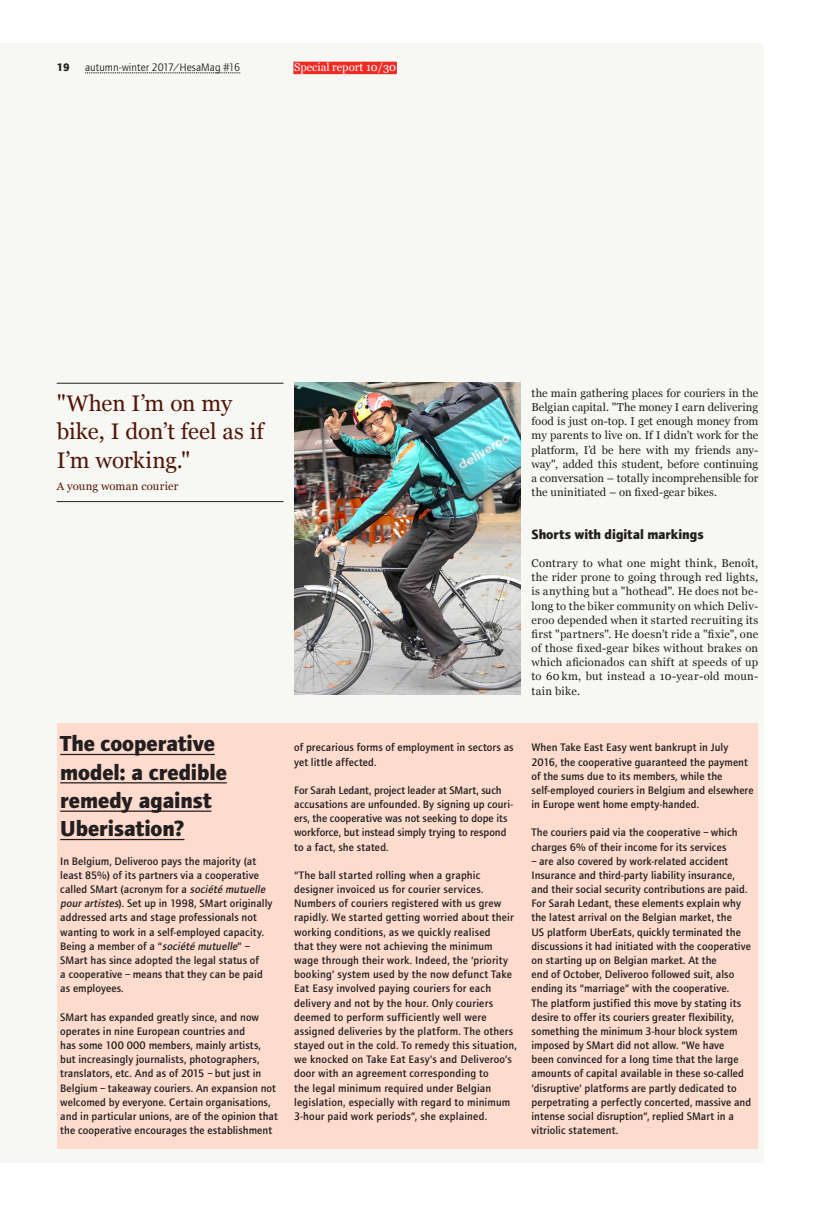
<style>
.page{position:relative;width:815px;height:1205px;background:#fff}
.page>*{position:absolute;margin:0;border:0;box-sizing:border-box;transform-origin:0 0}
.HM___Encadré_Titre{font:22.5px/28.4px "etui Foundry Journal bold";letter-spacing:-.005em;color:#231f20}
.HM___Exergue{font:22.5px/28.4px "Georgia";letter-spacing:-.005em;color:#511607}
.HM___Titre_5_Bold{font:13.75px "etui Foundry Journal bold";color:#231f20}
.HM___Encadré_Body{font:11.25px/14.1px "etui Foundry Journal Medium";letter-spacing:.01em;color:#231f20}
.HM___Body_G_9__Just{font:11.25px/14.1px "Georgia";letter-spacing:.015em;color:#231f20;text-align:justify}
.t1{font:11.25px "etui Foundry Journal book";letter-spacing:.005em;color:#231f20}
.HM___Exergue-2{font:11.25px "Georgia";letter-spacing:.01em;color:#511607}
.HM___Rubrique{font:11.25px "Georgia";color:#fff}
.t2{font:11.25px "etui Foundry Journal bold";color:#231f20}
.s1{font-style:italic}
</style>
<div class="page">
<div style="left:0;top:43px;width:764px;height:1119px;background:#f7f7f3"></div>
<svg style="left:85px;top:73px;width:155px;height:1px"></svg>
<div style="left:257px;top:723px;width:97px;height:425px;background:#fddbcd"></div>
<div style="left:478px;top:723px;width:97px;height:425px;background:#fddbcd"></div>
<div style="left:57px;top:723px;width:226px;height:425px;background:#fddbcd"></div>
<hr style="left:60px;top:754px;width:155px;height:1px;background:#231f20">
<hr style="left:60px;top:782px;width:167px;height:1px;background:#231f20">
<hr style="left:60px;top:810px;width:151px;height:2px;background:#231f20">
<hr style="left:60px;top:839px;width:125px;height:1px;background:#231f20">
<div style="left:294px;top:723px;width:227px;height:425px;background:#fddbcd"></div>
<div style="left:531px;top:723px;width:227px;height:425px;background:#fddbcd"></div>
<hr style="left:57px;top:383px;width:226px;height:1px;background:#231f20">
<hr style="left:57px;top:501px;width:226px;height:1px;background:#231f20">
<div style="left:293px;top:62px;width:104px;height:12px;background:#ee2a23"></div>
<img style="left:294px;top:383px;width:227px;height:311px">
<p class="t2" style="left:57px;top:60px;width:15px">19</p>
<p class="t1" style="left:85px;top:61px;width:157px">autumn-winter 2017/HesaMag #16</p>
<p class="HM___Rubrique" style="left:294px;top:59px;width:104px">Special report 10/30</p>
<p class="HM___Exergue" style="left:57px;top:388px;width:209px">"When I’m on my bike, I don’t feel as if<br>I’m working."</p>
<p class="HM___Exergue-2" style="left:57px;top:478px;width:123px">A young woman courier</p>
<p class="HM___Encadré_Titre" style="left:60px;top:729px;width:168px">The cooperative model: a credible remedy against<br>Uberisation?</p>
<p class="HM___Encadré_Body" style="left:60px;top:854px;width:214px">In Belgium, Deliveroo pays the majority (at least 85%) of its partners via a cooperative called SMart (acronym for a <span class="s1">société mutuelle pourartistes</span>). Set up in 1998, SMart originally addressed arts and stage professionals not wanting to work in a self-employed capacity.<br>B e i n g a m e m b e r o f a “ <span class="s1">société mutuelle</span>” – SMart has since adopted the legal status of<br>a cooperative – means that they can be paid as employees.</p>
<p class="HM___Encadré_Body" style="left:60px;top:1010px;width:219px">SMart has expanded greatly since, and now operates in nine European countries and<br>has some 100 000 members, mainly artists, but increasingly journalists, photographers, translators, etc. And as of 2015 – but just in Belgium – takeaway couriers. An expansion not welcomed by everyone. Certain organisations, and in particular unions, are of the opinion that the cooperative encourages the establishment</p>
<p class="HM___Body_G_9__Just" style="left:531px;top:385px;width:228px">the main gathering places for couriers in the Belgian capital. "The money I earn delivering food is just on-top. I get enough money from my parents to live on. If I didn’t work for the platform, I’d be here with my friends any&shy;way", added this student, before continuing a conversation – totally incomprehensible for the uninitiated – on fixed-gear bikes.</p>
<p class="HM___Titre_5_Bold" style="left:531px;top:526px;width:174px">Shorts with digital markings</p>
<p class="HM___Body_G_9__Just" style="left:531px;top:556px;width:228px">Contrary to what one might think, Benoît, the rider prone to going through red lights, is anything but a "hothead". He does not be&shy;long to the biker community on which Deliv&shy;eroo depended when it started recruiting its first "partners". He doesn’t ride a "fixie", one of those fixed-gear bikes without brakes on which aficionados can shift at speeds of up to 60 km, but instead a 10-year-old moun&shy;tain bike.</p>
<p class="HM___Encadré_Body" style="left:294px;top:740px;width:221px">of precarious forms of employment in sectors as yet little affected.</p>
<p class="HM___Encadré_Body" style="left:294px;top:783px;width:220px">For Sarah Ledant, project leader at SMart, such accusations are unfounded. By signing up couri&shy;ers, the cooperative was not seeking to dope its workforce, but instead simply trying to respond to a fact, she stated.</p>
<p class="HM___Encadré_Body" style="left:294px;top:868px;width:224px">“The ball started rolling when a graphic designer invoiced us for courier services.<br>Numbers of couriers registered with us grew rapidly. We started getting worried about their working conditions, as we quickly realised<br>that they were not achieving the minimum wage through their work. Indeed, the ‘priority booking’ system used by the now defunct Take Eat Easy involved paying couriers for each delivery and not by the hour. Only couriers deemed to perform sufficiently well were assigned deliveries by the platform. The others stayed out in the cold. To remedy this situation, we knocked on Take Eat Easy’s and Deliveroo’s door with an agreement corresponding to<br>the legal minimum required under Belgian legislation, especially with regard to minimum 3-hour paid work periods”, she explained.</p>
<p class="HM___Encadré_Body" style="left:531px;top:740px;width:224px">When Take East Easy went bankrupt in July 2016, the cooperative guaranteed the payment of the sums due to its members, while the self-employed couriers in Belgium and elsewhere in Europe went home empty-handed.</p>
<p class="HM___Encadré_Body" style="left:531px;top:826px;width:208px">The couriers paid via the cooperative – which charges 6% of their income for its services</p>
<p class="HM___Encadré_Body" style="left:531px;top:854px;width:221px">– are also covered by work-related accident Insurance and third-party liability insurance, and their social security contributions are paid.<br>For Sarah Ledant, these elements explain why the latest arrival on the Belgian market, the<br>US platform UberEats, quickly terminated the discussions it had initiated with the cooperative on starting up on Belgian market. At the<br>end of October, Deliveroo followed suit, also ending its “marriage” with the cooperative.<br>The platform justified this move by stating its desire to offer its couriers greater flexibility, something the minimum 3-hour block system imposed by SMart did not allow. “We have<br>been convinced for a long time that the large amounts of capital available in these so-called ‘disruptive’ platforms are partly dedicated to perpetrating a perfectly concerted, massive and intense social disruption”, replied SMart in a vitriolic statement.</p>
</div>
